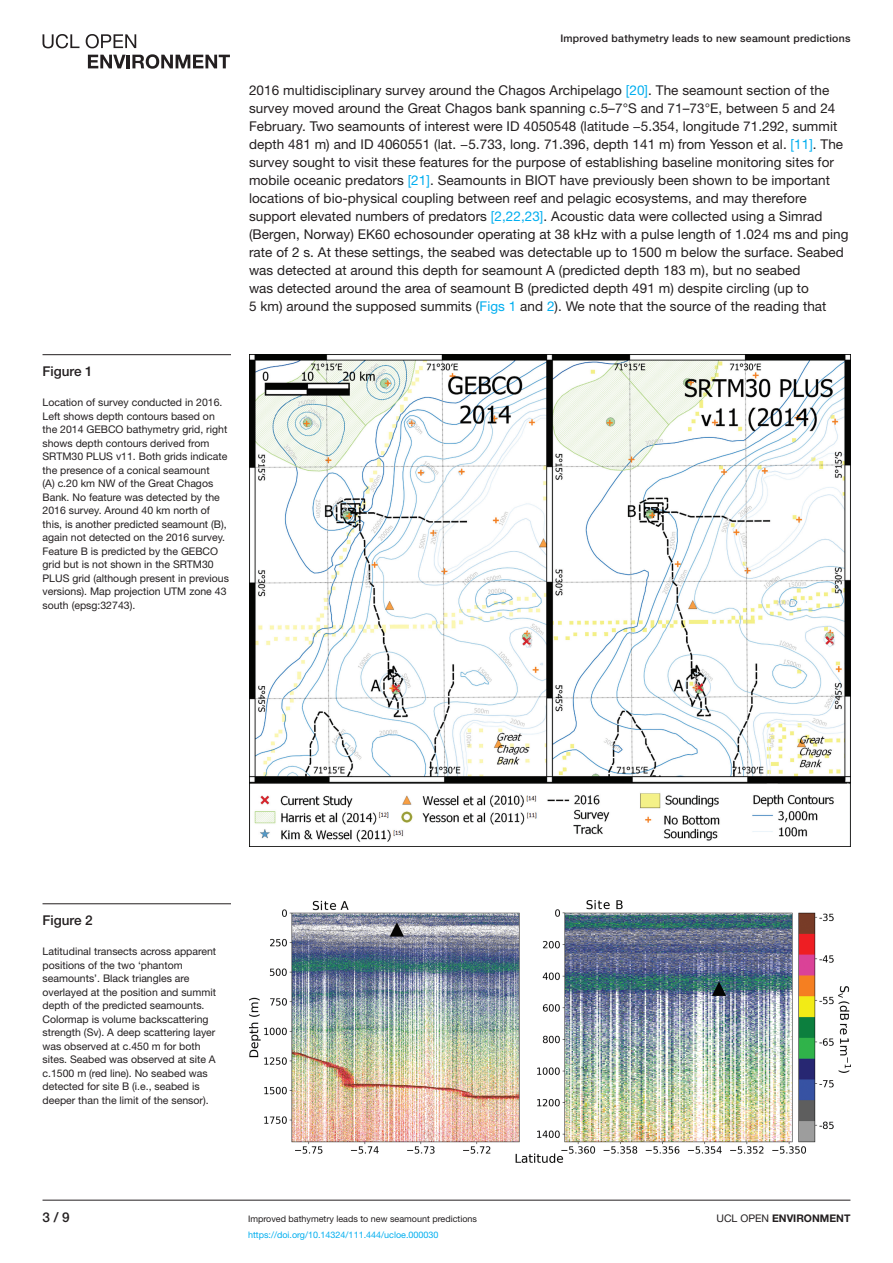
<style>
.page{position:relative;width:893px;height:1263px;background:#fff}
.page>*{position:absolute;margin:0;border:0;box-sizing:border-box;transform-origin:0 0}
.t1{font:13.5px/18px "Helvetica Neue LT Std";letter-spacing:.005em;color:#231f20}
.t2{font:500 13.5px "Helvetica Neue LT Std";color:#231f20}
.t3{font:10.5px/13.5px "Helvetica Neue LT Std";color:#231f20}
.t4{font:500 10.5px "Helvetica Neue LT Std";letter-spacing:.025em;color:#231f20}
.t5{font:700 10.5px "Helvetica Neue LT Std";color:#231f20}
.t6{font:9px "Helvetica Neue LT Std";color:#231f20}
.t7{font:9px "Helvetica Neue LT Std";color:#00aeef}
.s1{color:#00aeef}
.s2{font-weight:400}
</style>
<div class="page">
<hr style="left:43px;top:1200px;width:807px;height:1px;background:#231f20">
<svg style="left:43px;top:34px;width:36px;height:14px"></svg>
<svg style="left:86px;top:34px;width:50px;height:14px"></svg>
<svg style="left:88px;top:54px;width:142px;height:15px"></svg>
<img style="left:249px;top:355px;width:601px;height:491px">
<hr style="left:43px;top:354px;width:188px;height:1px;background:#231f20">
<img style="left:249px;top:900px;width:601px;height:262px">
<hr style="left:43px;top:903px;width:188px;height:1px;background:#231f20">
<p class="t4" style="left:560px;top:32px;width:292px">Improved bathymetry leads to new seamount predictions</p>
<p class="t1" style="left:249px;top:81px;width:601px">2016 multidisciplinary survey around the Chagos Archipelago <span class="s1">[20]</span>. The seamount section of the survey moved around the Great Chagos bank spanning c.5–7°S and 71–73°E, between 5 and 24<br>February. Two seamounts of interest were ID 4050548 (latitude −5.354, longitude 71.292, summit depth 481 m) and ID 4060551 (lat. −5.733, long. 71.396, depth 141 m) from Yesson et al. <span class="s1">[11]</span>. The survey sought to visit these features for the purpose of establishing baseline monitoring sites for mobile oceanic predators <span class="s1">[21]</span>. Seamounts in BIOT have previously been shown to be important locations of bio-physical coupling between reef and pelagic ecosystems, and may therefore support elevated numbers of predators <span class="s1">[2,22,23]</span>. Acoustic data were collected using a Simrad (Bergen, Norway) EK60 echosounder operating at 38 kHz with a pulse length of 1.024 ms and ping rate of 2 s. At these settings, the seabed was detectable up to 1500 m below the surface. Seabed was detected at around this depth for seamount A (predicted depth 183 m), but no seabed<br>was detected around the area of seamount B (predicted depth 491 m) despite circling (up to<br>5 km) around the supposed summits (<span class="s1">Figs 1</span> and <span class="s1">2</span>). We note that the source of the reading that</p>
<p class="t2" style="left:43px;top:363px;width:52px">Figure 1</p>
<p class="t3" style="left:43px;top:396px;width:188px">Location of survey conducted in 2016.<br>Left shows depth contours based on the 2014 GEBCO bathymetry grid, right shows depth contours derived from SRTM30 PLUS v11. Both grids indicate the presence of a conical seamount<br>(A) c.20 km NW of the Great Chagos Bank. No feature was detected by the 2016 survey. Around 40 km north of this, is another predicted seamount (B), again not detected on the 2016 survey.<br>Feature B is predicted by the GEBCO grid but is not shown in the SRTM30<br>PLUS grid (although present in previous versions). Map projection UTM zone 43 south (epsg:32743).</p>
<p class="t2" style="left:43px;top:912px;width:52px">Figure 2</p>
<p class="t3" style="left:43px;top:945px;width:175px">Latitudinal transects across apparent positions of the two ‘phantom seamounts’. Black triangles are overlayed at the position and summit depth of the predicted seamounts.<br>Colormap is volume backscattering strength (Sv). A deep scattering layer was observed at c.450 m for both sites. Seabed was observed at site A c.1500 m (red line). No seabed was detected for site B (i.e., seabed is deeper than the limit of the sensor).</p>
<p class="t2" style="left:43px;top:1209px;width:29px">3 / 9</p>
<p class="t6" style="left:248px;top:1213px;width:231px">Improved bathymetry leads to new seamount predictions</p>
<p class="t5" style="left:716px;top:1211px;width:135px"><span class="s2">UCL OPEN</span> ENVIRONMENT</p>
<p class="t7" style="left:248px;top:1229px;width:192px">https://doi.org/10.14324/111.444/ucloe.000030</p>
</div>
